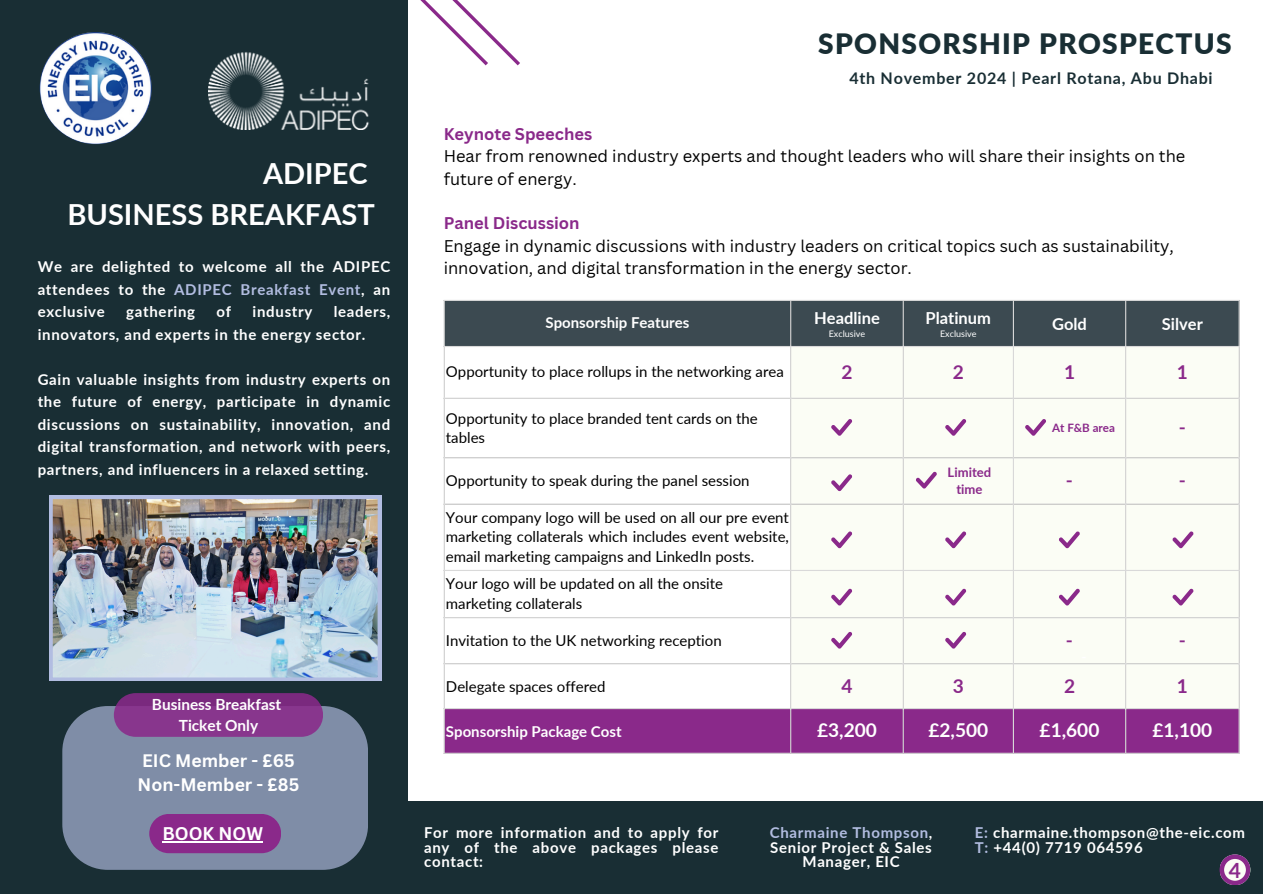
<style>
.page{position:relative;width:1263px;height:894px;background:#fff}
.page>*{position:absolute;margin:0;border:0;box-sizing:border-box;transform-origin:0 0}
.t1{font:700 28.95px/40.5px "Lato";color:#fff;text-align:right}
.t2{font:900 28.05px "Lato";letter-spacing:.045em;color:#192e34}
.t3{font:700 21px "Lato";color:#8a298a}
.t4{font:700 19.05px "Lato";color:#fff}
.t5{font:700 19.05px "Lato";color:#8a298a}
.t6{font:700 17.85px "Canva Sans";color:#fff}
.t7{font:700 17.55px/24px "Canva Sans";color:#fff}
.t8{font:16.5px/22.5px "Canva Sans";color:#000}
.t9{font:700 16.5px "Lato";color:#fff}
.t10{font:700 16.05px "Lato";letter-spacing:.045em;color:#192e34}
.t11{font:700 15.3px "Lato";color:#fff}
.t12{font:700 15px/22.5px "Lato";letter-spacing:.045em;color:#fff;text-align:justify}
.t13{font:15px/19.5px "Lato";color:#000}
.t14{font:700 15px "Lato";color:#fff}
.t15{font:700 13.05px "Lato";color:#8a298a}
.t16{font:700 11.55px "Lato";color:#8a298a}
.t17{font:9px "Lato";color:#fff}
.s1{color:#b2bde1}
.s2{font-weight:700;color:#8a298a}
</style>
<div class="page">
<div style="left:0;top:69px;width:407px;height:824px;background:#192e34"></div>
<img style="left:40px;top:32px;width:112px;height:112px;border-radius:50%">
<img style="left:208px;top:69px;width:179px;height:60px">
<div style="left:445px;top:301px;width:793px;height:45px;background:#3c4a51"></div>
<div style="left:791px;top:347px;width:447px;height:360px;background:#fbfdf5"></div>
<div style="left:445px;top:709px;width:793px;height:43px;background:#8a298a"></div>
<hr style="left:444px;top:301px;width:1px;height:451px;background:#d9d9d9">
<hr style="left:790px;top:301px;width:1px;height:451px;background:#d9d9d9">
<hr style="left:903px;top:301px;width:1px;height:451px;background:#d9d9d9">
<hr style="left:1013px;top:301px;width:1px;height:451px;background:#d9d9d9">
<hr style="left:1125px;top:301px;width:1px;height:451px;background:#d9d9d9">
<hr style="left:1238px;top:301px;width:2px;height:451px;background:#d9d9d9">
<hr style="left:444px;top:300px;width:796px;height:1px;background:#d9d9d9">
<hr style="left:444px;top:346px;width:796px;height:1px;background:#d9d9d9">
<hr style="left:444px;top:397px;width:796px;height:1px;background:#d9d9d9">
<hr style="left:444px;top:457px;width:796px;height:1px;background:#d9d9d9">
<hr style="left:444px;top:503px;width:796px;height:1px;background:#d9d9d9">
<hr style="left:444px;top:569px;width:796px;height:2px;background:#d9d9d9">
<hr style="left:444px;top:617px;width:796px;height:1px;background:#d9d9d9">
<hr style="left:444px;top:663px;width:796px;height:1px;background:#d9d9d9">
<hr style="left:444px;top:707px;width:796px;height:2px;background:#d9d9d9">
<hr style="left:444px;top:752px;width:796px;height:1px;background:#d9d9d9">
<svg style="left:831px;top:419px;width:21px;height:16px"></svg>
<svg style="left:831px;top:474px;width:21px;height:17px"></svg>
<svg style="left:831px;top:531px;width:21px;height:17px"></svg>
<svg style="left:831px;top:588px;width:21px;height:17px"></svg>
<svg style="left:831px;top:631px;width:21px;height:17px"></svg>
<svg style="left:945px;top:419px;width:21px;height:16px"></svg>
<svg style="left:1025px;top:419px;width:21px;height:16px"></svg>
<svg style="left:945px;top:631px;width:21px;height:17px"></svg>
<svg style="left:945px;top:531px;width:21px;height:17px"></svg>
<svg style="left:945px;top:588px;width:21px;height:17px"></svg>
<svg style="left:1059px;top:531px;width:21px;height:17px"></svg>
<svg style="left:1172px;top:531px;width:22px;height:17px"></svg>
<svg style="left:1059px;top:588px;width:21px;height:17px"></svg>
<svg style="left:1172px;top:588px;width:22px;height:17px"></svg>
<div style="left:401px;top:801px;width:862px;height:92px;background:#192e34"></div>
<svg style="left:0;top:0;width:520px;height:69px"></svg>
<svg style="left:1219px;top:854px;width:31px;height:30px"></svg>
<img style="left:49px;top:495px;width:332px;height:185px">
<svg style="left:916px;top:471px;width:21px;height:17px"></svg>
<div style="left:62px;top:705px;width:306px;height:164px;background:#7f8da7;border-radius:45px"></div>
<div style="left:149px;top:813px;width:132px;height:39px;background:#8a298a;border-radius:20px"></div>
<svg style="left:114px;top:693px;width:209px;height:43px"></svg>
<hr style="left:162px;top:840px;width:101px;height:2px;background:#fff">
<p class="t1" style="left:67px;top:152px;width:309px">ADIPEC<br>BUSINESS BREAKFAST</p>
<p class="t12" style="left:38px;top:255px;width:354px">We are delighted to welcome all the ADIPEC attendees to the <span class="s1">ADIPEC Breakfast Event</span>, an exclusive</p>
<p class="t12" style="left:38px;top:300px;width:354px;text-indent:296px">leaders, innovators, and experts in the energy sector.</p>
<p class="t12" style="left:38px;top:367px;width:354px">Gain valuable insights from industry experts on the future of energy, participate in dynamic discussions on sustainability, innovation, and digital transformation, and network with peers, partners, and influencers in a relaxed setting.</p>
<p class="t12" style="left:126px;top:300px;width:70px">gathering</p>
<p class="t12" style="left:217px;top:300px;width:16px">of</p>
<p class="t12" style="left:253px;top:300px;width:61px">industry</p>
<p class="t11" style="left:152px;top:695px;width:131px">Business Breakfast</p>
<p class="t11" style="left:179px;top:716px;width:81px">Ticket Only</p>
<p class="t7" style="left:138px;top:747px;width:163px">EIC Member - £65<br>Non-Member - £85</p>
<p class="t6" style="left:162px;top:820px;width:102px">BOOK NOW</p>
<p class="t2" style="left:818px;top:26px;width:415px">SPONSORSHIP PROSPECTUS</p>
<p class="t10" style="left:849px;top:68px;width:365px">4th November 2024 | Pearl Rotana, Abu Dhabi</p>
<p class="t8" style="left:444px;top:122px;width:743px"><span class="s2">Keynote Speeches<br></span>Hear from renowned industry experts and thought leaders who will share their insights on the future of energy.</p>
<p class="t8" style="left:444px;top:211px;width:732px"><span class="s2">Panel Discussion<br></span>Engage in dynamic discussions with industry leaders on critical topics such as sustainability, innovation, and digital transformation in the energy sector.</p>
<h1 class="t14" style="left:545px;top:313px;width:145px">Sponsorship Features</h1>
<p class="t9" style="left:814px;top:307px;width:67px">Headline</p>
<p class="t17" style="left:829px;top:328px;width:38px">Exclusive</p>
<p class="t9" style="left:926px;top:307px;width:67px">Platinum</p>
<p class="t17" style="left:940px;top:328px;width:38px">Exclusive</p>
<p class="t9" style="left:1052px;top:313px;width:36px">Gold</p>
<p class="t9" style="left:1162px;top:313px;width:43px">Silver</p>
<h3 class="t13" style="left:446px;top:362px;width:339px">Opportunity to place rollups in the networking area</h3>
<h2 class="t5" style="left:841px;top:360px;width:13px">2</h2>
<h1 class="t5" style="left:953px;top:360px;width:13px">2</h1>
<p class="t5" style="left:1064px;top:360px;width:13px">1</p>
<h4 class="t5" style="left:1177px;top:360px;width:13px">1</h4>
<h4 class="t13" style="left:446px;top:408px;width:313px">Opportunity to place branded tent cards on the tables</h4>
<p class="t16" style="left:1052px;top:420px;width:64px">At F&amp;B area</p>
<p class="t5" style="left:1179px;top:415px;width:9px">-</p>
<p class="t13" style="left:446px;top:470px;width:305px">Opportunity to speak during the panel session</p>
<p class="t15" style="left:948px;top:464px;width:45px">Limited</p>
<p class="t15" style="left:956px;top:481px;width:28px">time</p>
<p class="t5" style="left:1066px;top:468px;width:9px">-</p>
<p class="t5" style="left:1179px;top:468px;width:9px">-</p>
<p class="t13" style="left:446px;top:507px;width:345px;text-align:justify">Your company logo will be used on all our pre event marketing collaterals which includes event website, email marketing campaigns and LinkedIn posts.</p>
<p class="t13" style="left:446px;top:573px;width:279px">Your logo will be updated on all the onsite marketing collaterals</p>
<p class="t13" style="left:446px;top:630px;width:277px">Invitation to the UK networking reception</p>
<p class="t5" style="left:1066px;top:628px;width:9px">-</p>
<p class="t5" style="left:1179px;top:628px;width:9px">-</p>
<p class="t13" style="left:446px;top:676px;width:161px">Delegate spaces offered</p>
<p class="t5" style="left:841px;top:673px;width:13px">4</p>
<p class="t5" style="left:953px;top:673px;width:13px">3</p>
<p class="t5" style="left:1064px;top:673px;width:13px">2</p>
<p class="t5" style="left:1177px;top:673px;width:13px">1</p>
<p class="t14" style="left:446px;top:721px;width:177px">Sponsorship Package Cost</p>
<p class="t4" style="left:817px;top:718px;width:61px">£3,200</p>
<p class="t4" style="left:928px;top:718px;width:61px">£2,500</p>
<p class="t4" style="left:1040px;top:718px;width:61px">£1,600</p>
<p class="t4" style="left:1152px;top:718px;width:61px">£1,100</p>
<p class="t12" style="left:424px;top:824px;width:296px;line-height:14.7px">For more information and to apply for any of the above packages please contact:</p>
<p class="t12" style="left:770px;top:824px;width:164px;line-height:14.7px;text-align:center"><span class="s1">Charmaine Thompson</span>,<br>Senior Project &amp; Sales<br>Manager, EIC</p>
<p class="t12" style="left:975px;top:820px;width:272px"><span class="s1">E:</span> charmaine.thompson@the-eic.com</p>
<p class="t12" style="left:975px;top:835px;width:169px"><span class="s1">T:</span> +44(0) 7719 064596</p>
<p class="t3" style="left:1229px;top:856px;width:14px">4</p>
</div>
